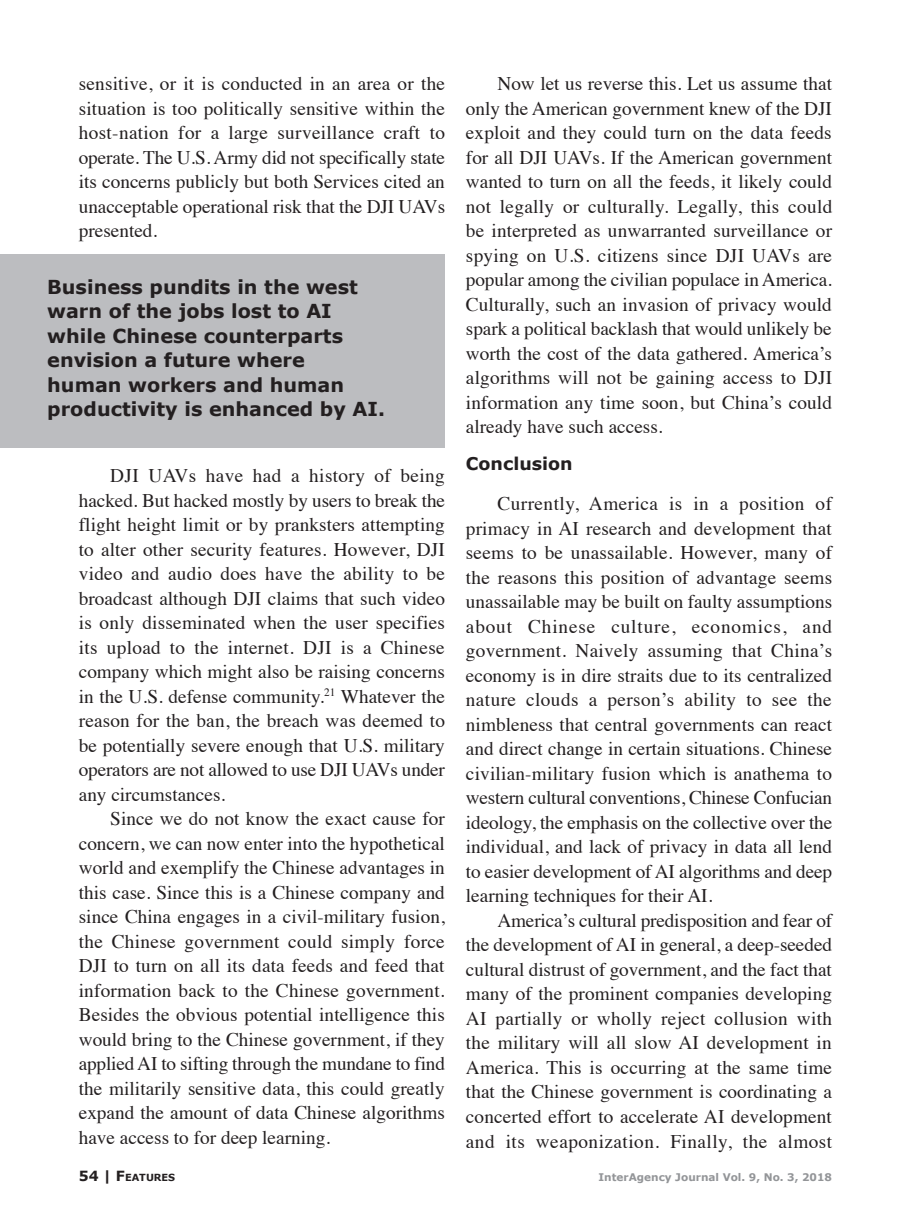
<style>
.page{position:relative;width:914px;height:1229px;background:#fff}
.page>*{position:absolute;margin:0;border:0;box-sizing:border-box;transform-origin:0 0}
.t1{font:19.25px/24.5px "Times";color:#231f20;text-align:justify}
.Left_Pull_Quote{font:700 19.25px/24.5px "Verdana";color:#231f20}
.Subheads{font:700 17.5px "Verdana";color:#231f20}
.t2{font:700 10.5px "Verdana";color:#939598}
.t3{font:700 9.8px "Verdana";color:#231f20}
.s1{font-size:14px}
</style>
<div class="page">
<div style="left:0;top:254px;width:445px;height:194px;background:#bcbdc0"></div>
<p class="t1" style="left:79px;top:70px;width:368px">sensitive, or it is conducted in an area or the situation is too politically sensitive within the host-nation for a large surveillance craft to operate. The U.S. Army did not specifically state its concerns publicly but both Services cited an unacceptable operational risk that the DJI UAVs presented.</p>
<p class="Left_Pull_Quote" style="left:47px;top:274px;width:339px">Business pundits in the west warn of the jobs lost to AI while Chinese counterparts envision a future where<br>human workers and human productivity is enhanced by AI.</p>
<p class="t1" style="left:79px;top:462px;width:368px;text-indent:32px">DJI UAVs have had a history of being hacked. But hacked mostly by users to break the flight height limit or by pranksters attempting to alter other security features. However, DJI video and audio does have the ability to be broadcast although DJI claims that such video is only disseminated when the user specifies its upload to the internet. DJI is a Chinese company which might also be raising concerns in the U.S. defense community.<sup>21</sup> Whatever the reason for the ban, the breach was deemed to be potentially severe enough that U.S. military operators are not allowed to use DJI UAVs under any circumstances.</p>
<p class="t1" style="left:79px;top:805px;width:368px;text-indent:32px">Since we do not know the exact cause for concern, we can now enter into the hypothetical world and exemplify the Chinese advantages in this case. Since this is a Chinese company and since China engages in a civil-military fusion, the Chinese government could simply force DJI to turn on all its data feeds and feed that information back to the Chinese government.<br>Besides the obvious potential intelligence this would bring to the Chinese government, if they applied AI to sifting through the mundane to find the militarily sensitive data, this could greatly expand the amount of data Chinese algorithms have access to for deep learning.</p>
<p class="t1" style="left:466px;top:70px;width:368px;text-indent:32px">Now let us reverse this. Let us assume that only the American government knew of the DJI exploit and they could turn on the data feeds for all DJI UAVs. If the American government wanted to turn on all the feeds, it likely could not legally or culturally. Legally, this could be interpreted as unwarranted surveillance or spying on U.S. citizens since DJI UAVs are popular among the civilian populace in America.<br>Culturally, such an invasion of privacy would spark a political backlash that would unlikely be worth the cost of the data gathered. America’s algorithms will not be gaining access to DJI information any time soon, but China’s could already have such access.</p>
<p class="Subheads" style="left:466px;top:452px;width:108px">Conclusion</p>
<p class="t1" style="left:466px;top:490px;width:368px;text-indent:32px">Currently, America is in a position of primacy in AI research and development that seems to be unassailable. However, many of the reasons this position of advantage seems unassailable may be built on faulty assumptions about Chinese culture, economics, and government. Naively assuming that China’s economy is in dire straits due to its centralized nature clouds a person’s ability to see the nimbleness that central governments can react and direct change in certain situations. Chinese civilian-military fusion which is anathema to western cultural conventions, Chinese Confucian ideology, the emphasis on the collective over the individual, and lack of privacy in data all lend to easier development of AI algorithms and deep learning techniques for their AI.</p>
<p class="t1" style="left:466px;top:906px;width:368px;text-indent:32px">America’s cultural predisposition and fear of the development of AI in general, a deep-seeded cultural distrust of government, and the fact that many of the prominent companies developing AI partially or wholly reject collusion with the military will all slow AI development in America. This is occurring at the same time that the Chinese government is coordinating a concerted effort to accelerate AI development and its weaponization. Finally, the almost</p>
<p class="t3" style="left:79px;top:1171px;width:98px"><span class="s1">54 |</span> <span class="s1">F</span>EATURES</p>
<p class="t2" style="left:598px;top:1170px;width:235px">InterAgency Journal Vol. 9, No. 3, 2018</p>
</div>
